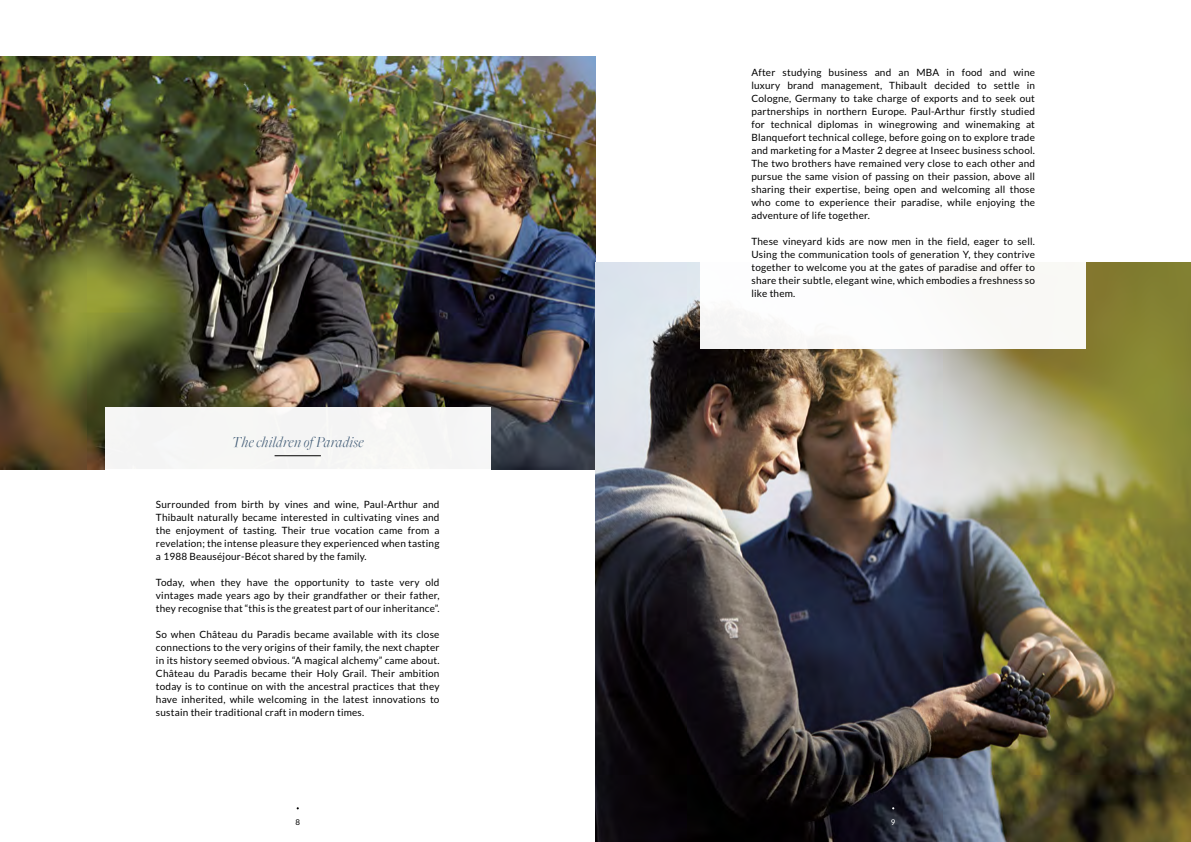
<style>
.page{position:relative;width:1191px;height:842px;background:#fff}
.page>*{position:absolute;margin:0;border:0;box-sizing:border-box;transform-origin:0 0}
.t1{font:italic 300 16px "Freight Big";letter-spacing:.02em;color:#3d5873}
.t2{font:10px/13px "Lato";letter-spacing:.02em;color:#000;text-align:justify}
.t3{font:8px "Lato";color:#000}
.t4{font:7.9px "Lato";color:#fff}
</style>
<div class="page">
<img style="left:0;top:57px;width:595px;height:412px">
<img style="left:595px;top:263px;width:596px;height:579px">
<div style="left:700px;top:67px;width:386px;height:282px;background:#fff"></div>
<div style="left:105px;top:407px;width:385px;height:75px;background:#f6f6f5"></div>
<hr style="left:274px;top:456px;width:47px;height:1px;background:#000">
<h1 class="t1" style="left:232px;top:433px;width:133px">The children of Paradise</h1>
<p class="t2" style="left:156px;top:498px;width:285px">Surrounded from birth by vines and wine, Paul-Arthur and Thibault naturally became interested in cultivating vines and the enjoyment of tasting. Their true vocation came from a revelation; the intense pleasure they experienced when tasting a 1988 Beauséjour-Bécot shared by the family.</p>
<p class="t2" style="left:156px;top:576px;width:285px">Today, when they have the opportunity to taste very old vintages made years ago by their grandfather or their father, they recognise that “this is the greatest part of our inheritance”.</p>
<p class="t2" style="left:156px;top:628px;width:285px">So when Château du Paradis became available with its close connections to the very origins of their family, the next chapter in its history seemed obvious. “A magical alchemy” came about.<br>Château du Paradis became their Holy Grail. Their ambition today is to continue on with the ancestral practices that they have inherited, while welcoming in the latest innovations to sustain their traditional craft in modern times.</p>
<p class="t3" style="left:295px;top:817px;width:6px">8</p>
<p class="t2" style="left:751px;top:66px;width:285px">After studying business and an MBA in food and wine luxury brand management, Thibault decided to settle in Cologne, Germany to take charge of exports and to seek out partnerships in northern Europe. Paul-Arthur firstly studied for technical diplomas in winegrowing and winemaking at Blanquefort technical college, before going on to explore trade and marketing for a Master 2 degree at Inseec business school.<br>The two brothers have remained very close to each other and pursue the same vision of passing on their passion, above all sharing their expertise, being open and welcoming all those who come to experience their paradise, while enjoying the adventure of life together.</p>
<p class="t2" style="left:751px;top:235px;width:285px">These vineyard kids are now men in the field, eager to sell.<br>Using the communication tools of generation Y, they contrive together to welcome you at the gates of paradise and offer to share their subtle, elegant wine, which embodies a freshness so like them.</p>
<p class="t4" style="left:891px;top:817px;width:6px">9</p>
</div>
